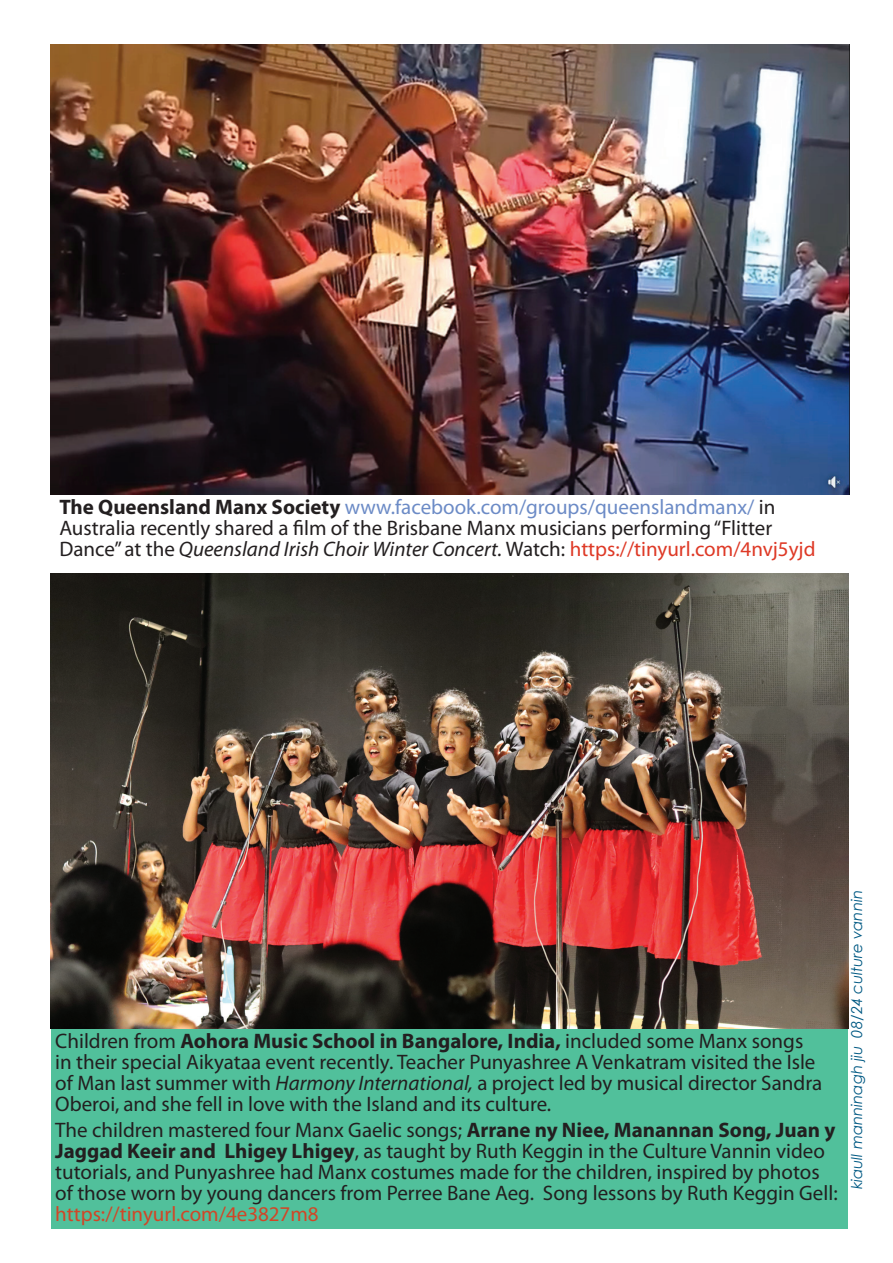
<style>
.page{position:relative;width:893px;height:1263px;background:#fff}
.page>*{position:absolute;margin:0;border:0;box-sizing:border-box;transform-origin:0 0}
.t1{font:21px/21px "Myriad Pro";color:#231f20}
.t2{font:21px "Myriad Pro";color:#d14627}
.t3{font:italic 15px "Century Gothic";color:#005983}
.s1{font-weight:700}
.s2{color:#6c8bc6}
.s3{font-style:italic}
.s4{color:#de3926}
</style>
<div class="page">
<img style="left:50px;top:45px;width:800px;height:449px">
<div style="left:51px;top:601px;width:797px;height:628px;background:#51c09b"></div>
<img style="left:50px;top:574px;width:798px;height:454px">
<p class="t1" style="left:59px;top:496px;width:758px"><span class="s1">The Queensland Manx Society</span> <span class="s2">www.facebook.com/groups/queenslandmanx/</span> in<br>Australia recently shared a film of the Brisbane Manx musicians performing “Flitter<br>Dance” at the <span class="s3">Queensland Irish Choir Winter Concert.</span> Watch: <span class="s4">https://tinyurl.com/4nvj5yjd</span></p>
<p class="t1" style="left:55px;top:1030px;width:768px">Children from <span class="s1">Aohora Music School in Bangalore, India,</span> included some Manx songs in their special Aikyataa event recently. Teacher Punyashree A Venkatram visited the Isle of Man last summer with <span class="s3">Harmony International,</span> a project led by musical director Sandra Oberoi, and she fell in love with the Island and its culture.</p>
<p class="t1" style="left:55px;top:1119px;width:784px">The children mastered four Manx Gaelic songs; <span class="s1">Arrane ny Niee, Manannan Song, Juan y Jaggad Keeir and Lhigey Lhigey</span>, as taught by Ruth Keggin in the Culture Vannin video tutorials, and Punyashree had Manx costumes made for the children, inspired by photos of those worn by young dancers from Perree Bane Aeg. Song lessons by Ruth Keggin Gell:</p>
<p class="t2" style="left:55px;top:1201px;width:265px">https://tinyurl.com/4e3827m8</p>
<p class="t3" style="left:846px;top:1189px;width:301px;rotate:-90deg">kiaull manninagh jiu 08/24 culture vannin</p>
</div>
